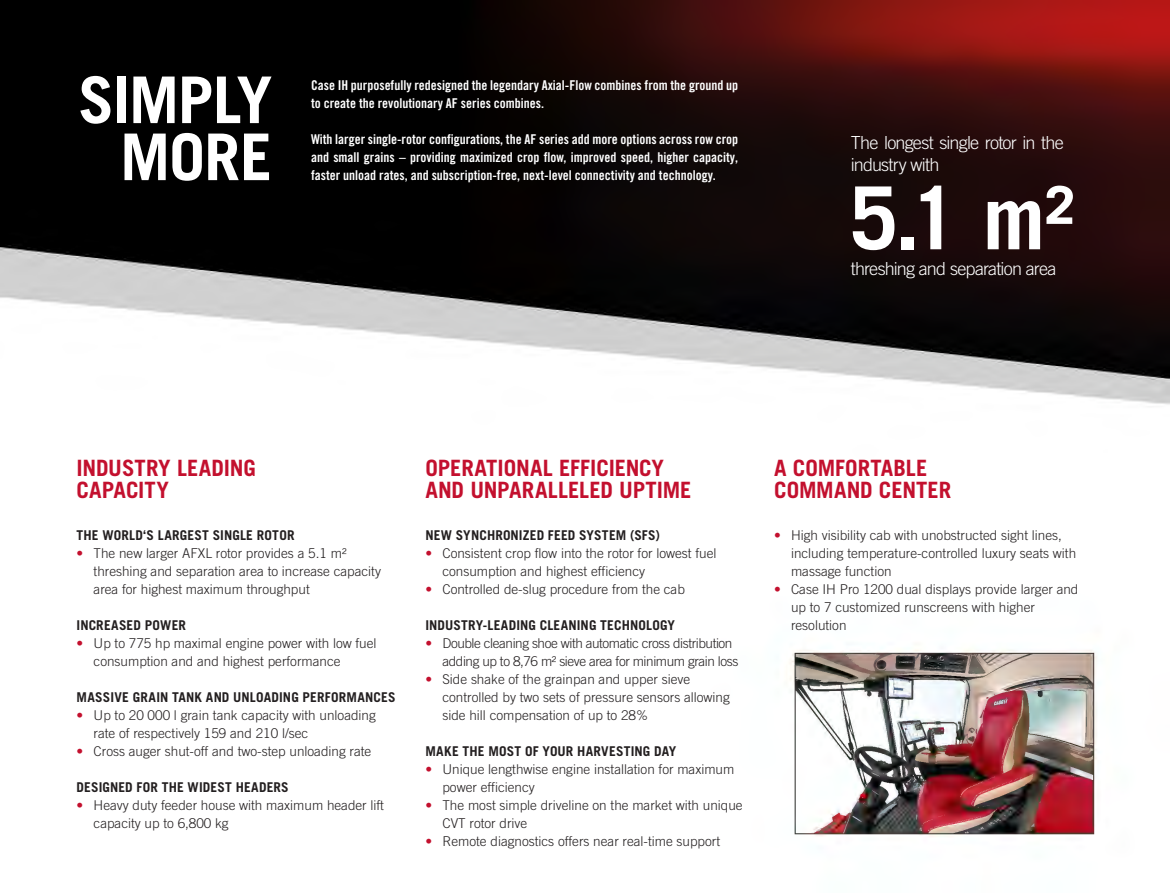
<style>
.page{position:relative;width:1170px;height:893px;background:#fff}
.page>*{position:absolute;margin:0;border:0;box-sizing:border-box;transform-origin:0 0}
.Fließtext_2021{font:700 87px "Trade Gothic LT Pro";color:#fff}
.HEADLINE_groß{font:700 64.5px "Trade Gothic LT Pro";letter-spacing:-.02em;color:#fff}
.Fließtext_2021-2{font:700 22.5px/22.5px "Trade Gothic LT Pro";letter-spacing:-.005em;color:#c3102e}
.Fließtext_2021-3{font:300 18px/21px "Trade Gothic LT Pro";letter-spacing:-.045em;color:#fff}
.t1{font:300 13.5px/18px "Trade Gothic LT Pro";color:#231f20}
.LEAD_IN{font:13.5px/18px "Trade Gothic LT Pro Bd Cn 20";color:#fff}
.t2{font:700 13.5px "Trade Gothic LT Pro";letter-spacing:.01em;color:#231f20}
.t3{font:300 13.5px/18px "Trade Gothic LT Pro";letter-spacing:-.03em;color:#231f20}
.s1{font-family:"Trade Gothic LT Std";font-weight:700;color:#c3102e}
</style>
<div class="page">
<img style="left:0;top:0;width:1169px;height:836px">
<p class="HEADLINE_groß" style="left:78px;top:60px;width:195px">SIMPLY</p>
<p class="HEADLINE_groß" style="left:120px;top:117px;width:154px">MORE</p>
<p class="Fließtext_2021-3" style="left:850px;top:132px;width:214px">The longest single rotor in the industry with</p>
<p class="Fließtext_2021" style="left:849px;top:165px;width:226px">5.1 m²</p>
<p class="LEAD_IN" style="left:311px;top:76px;width:428px">Case IH purposefully redesigned the legendary Axial-Flow combines from the ground up to create the revolutionary AF series combines.</p>
<p class="LEAD_IN" style="left:311px;top:130px;width:428px;text-align:justify">With larger single-rotor configurations, the AF series add more options across row crop and small grains – providing maximized crop flow, improved speed, higher capacity, faster unload rates, and subscription-free, next-level connectivity and technology.</p>
<p class="Fließtext_2021-3" style="left:850px;top:258px;width:207px">threshing and separation area</p>
<p class="Fließtext_2021-2" style="left:77px;top:456px;width:181px">INDUSTRY LEADING<br>CAPACITY</p>
<p class="t2" style="left:77px;top:527px;width:219px">THE WORLD‘S LARGEST SINGLE ROTOR</p>
<p class="t1" style="left:94px;top:544px;width:289px;text-indent:-17px"><span class="s1">•</span> The new larger AFXL rotor provides a 5.1 m² threshing and separation area to increase capacity area for highest maximum throughput</p>
<p class="t2" style="left:77px;top:617px;width:111px">INCREASED POWER</p>
<p class="t1" style="left:94px;top:634px;width:284px;text-indent:-17px"><span class="s1">•</span> Up to 775 hp maximal engine power with low fuel consumption and and highest performance</p>
<p class="t2" style="left:77px;top:689px;width:320px">MASSIVE GRAIN TANK AND UNLOADING PERFORMANCES</p>
<p class="t1" style="left:94px;top:706px;width:284px;text-indent:-17px"><span class="s1">•</span> Up to 20 000 l grain tank capacity with unloading rate of respectively 159 and 210 l/sec</p>
<p class="t1" style="left:77px;top:742px;width:296px"><span class="s1">•</span> Cross auger shut-off and two-step unloading rate</p>
<p class="t2" style="left:77px;top:779px;width:214px">DESIGNED FOR THE WIDEST HEADERS</p>
<p class="t1" style="left:94px;top:796px;width:292px;text-indent:-17px"><span class="s1">•</span> Heavy duty feeder house with maximum header lift capacity up to 6,800 kg</p>
<p class="Fließtext_2021-2" style="left:425px;top:456px;width:240px">OPERATIONAL EFFICIENCY</p>
<p class="Fließtext_2021-2" style="left:425px;top:479px;width:267px">AND UNPARALLELED UPTIME</p>
<p class="t2" style="left:425px;top:527px;width:236px">NEW SYNCHRONIZED FEED SYSTEM (SFS)</p>
<p class="t1" style="left:442px;top:544px;width:275px;text-indent:-17px"><span class="s1">•</span> Consistent crop flow into the rotor for lowest fuel consumption and highest efficiency</p>
<p class="t1" style="left:425px;top:580px;width:261px"><span class="s1">•</span> Controlled de-slug procedure from the cab</p>
<p class="t2" style="left:425px;top:617px;width:251px">INDUSTRY-LEADING CLEANING TECHNOLOGY</p>
<p class="t3" style="left:442px;top:634px;width:297px;text-indent:-17px"><span class="s1">•</span> Double cleaning shoe with automatic cross distribution adding up to 8,76 m² sieve area for minimum grain loss</p>
<p class="t1" style="left:442px;top:670px;width:289px;text-indent:-17px"><span class="s1">•</span> Side shake of the grainpan and upper sieve controlled by two sets of pressure sensors allowing side hill compensation of up to 28%</p>
<p class="t2" style="left:425px;top:743px;width:252px">MAKE THE MOST OF YOUR HARVESTING DAY</p>
<p class="t1" style="left:442px;top:760px;width:293px;text-indent:-17px"><span class="s1">•</span> Unique lengthwise engine installation for maximum power efficiency</p>
<p class="t1" style="left:442px;top:796px;width:302px;text-indent:-17px"><span class="s1">•</span> The most simple driveline on the market with unique<br>CVT rotor drive</p>
<p class="t1" style="left:425px;top:832px;width:296px"><span class="s1">•</span> Remote diagnostics offers near real-time support</p>
<p class="Fließtext_2021-2" style="left:774px;top:456px;width:155px">A COMFORTABLE</p>
<p class="Fließtext_2021-2" style="left:774px;top:479px;width:178px">COMMAND CENTER</p>
<p class="t1" style="left:791px;top:526px;width:287px;text-indent:-17px"><span class="s1">•</span> High visibility cab with unobstructed sight lines, including temperature-controlled luxury seats with massage function</p>
<p class="t1" style="left:791px;top:580px;width:289px;text-indent:-17px"><span class="s1">•</span> Case IH Pro 1200 dual displays provide larger and up to 7 customized runscreens with higher resolution</p>
</div>
